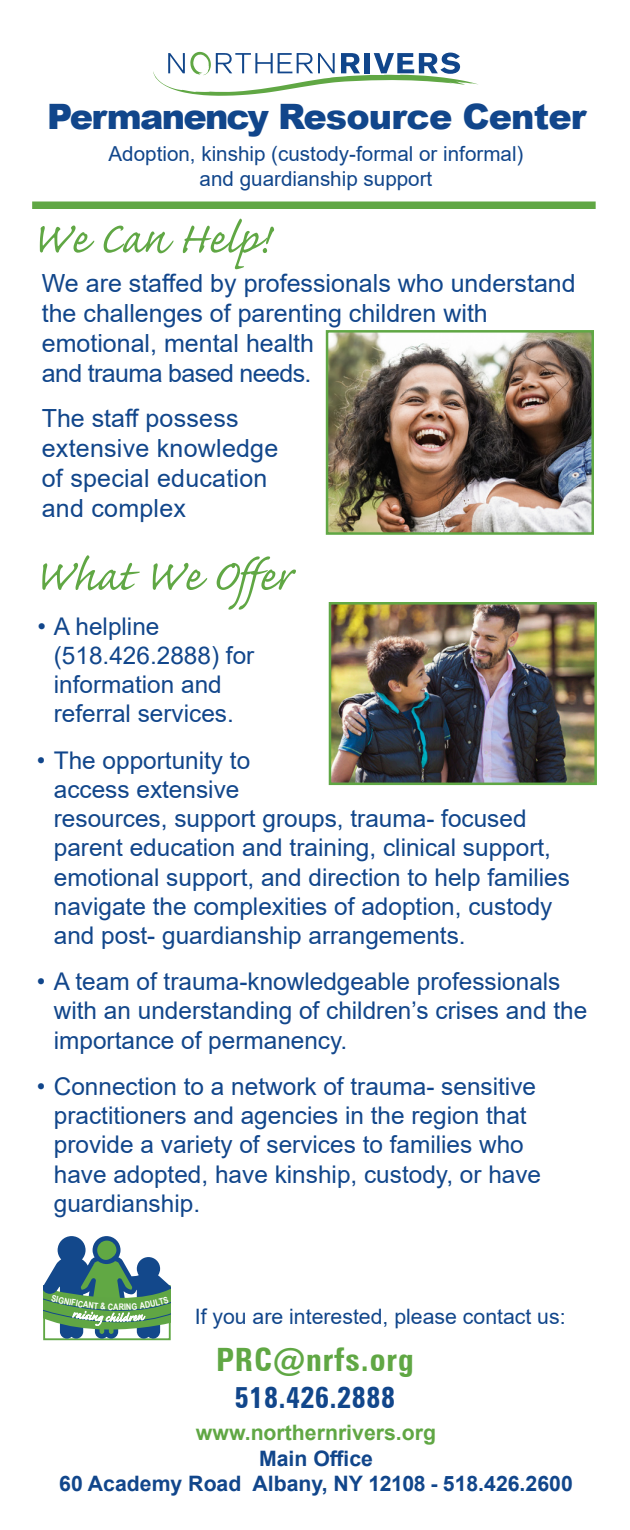
<style>
.page{position:relative;width:630px;height:1530px;background:#fff}
.page>*{position:absolute;margin:0;border:0;box-sizing:border-box;transform-origin:0 0}
.t1{font:56.25px "Caflisch Script MM";color:#60a744}
.t2{font:900 35px "Arial";letter-spacing:-.025em;color:#11468b}
.t3{font:700 condensed 32.25px "Zurich BT";letter-spacing:.03em;color:#60a744}
.t4{font:700 condensed 29.75px "Zurich BT";color:#11468b}
.t5{font:25px/30px "Arial";color:#11468b}
.t6{font:24.5px/29.2px "Arial";color:#11468b}
.t7{font:700 21.25px "Arial";color:#11468b}
.t8{font:21.25px "Arial";color:#11468b}
.t9{font:700 21.25px "Arial";color:#60a744}
.t10{font:20.5px/24.8px "Arial";color:#11468b;text-align:center}
</style>
<div class="page">
<img style="left:332px;top:605px;width:262px;height:177px">
<div style="left:329px;top:602px;width:268px;height:183px;border:2px solid #60a744"></div>
<svg style="left:153px;top:52px;width:325px;height:44px"></svg>
<img style="left:329px;top:333px;width:262px;height:199px">
<div style="left:326px;top:330px;width:268px;height:205px;border:2px solid #60a744"></div>
<div style="left:32px;top:201px;width:564px;height:8px;background:#60a744"></div>
<svg style="left:44px;top:1236px;width:126px;height:105px"></svg>
<p class="t2" style="left:47px;top:91px;width:541px">Permanency Resource Center</p>
<p class="t10" style="left:109px;top:142px;width:416px">Adoption, kinship (custody-formal or informal) and guardianship support</p>
<p class="t1" style="left:31px;top:210px;width:239px">We Can Help!</p>
<p class="t5" style="left:42px;top:269px;width:535px">We are staffed by professionals who understand the challenges of parenting children with emotional, mental health<br>and trauma based needs.</p>
<p class="t5" style="left:42px;top:404px;width:238px">The staff possess extensive knowledge of special education and complex</p>
<p class="t1" style="left:34px;top:547px;width:259px">What We Offer</p>
<p class="t6" style="left:54px;top:611px;width:202px;text-indent:-16px">• A helpline (518.426.2888) for information and referral services.</p>
<p class="t6" style="left:54px;top:745px;width:518px;text-indent:-17px">• The opportunity to<br>access extensive<br>resources, support groups, trauma- focused parent education and training, clinical support, emotional support, and direction to help families navigate the complexities of adoption, custody and post- guardianship arrangements.</p>
<p class="t6" style="left:54px;top:967px;width:535px;text-indent:-17px">• A team of trauma-knowledgeable professionals with an understanding of children’s crises and the importance of permanency.</p>
<p class="t6" style="left:54px;top:1071px;width:489px;text-indent:-17px">• Connection to a network of trauma- sensitive practitioners and agencies in the region that provide a variety of services to families who have adopted, have kinship, custody, or have guardianship.</p>
<p class="t8" style="left:195px;top:1302px;width:372px">If you are interested, please contact us:</p>
<p class="t3" style="left:216px;top:1340px;width:199px">PRC@nrfs.org</p>
<p class="t4" style="left:234px;top:1379px;width:163px">518.426.2888</p>
<p class="t9" style="left:196px;top:1418px;width:242px">www.northernrivers.org</p>
<p class="t7" style="left:259px;top:1443px;width:115px">Main Office</p>
<p class="t7" style="left:59px;top:1469px;width:515px">60 Academy Road Albany, NY 12108 - 518.426.2600</p>
</div>
